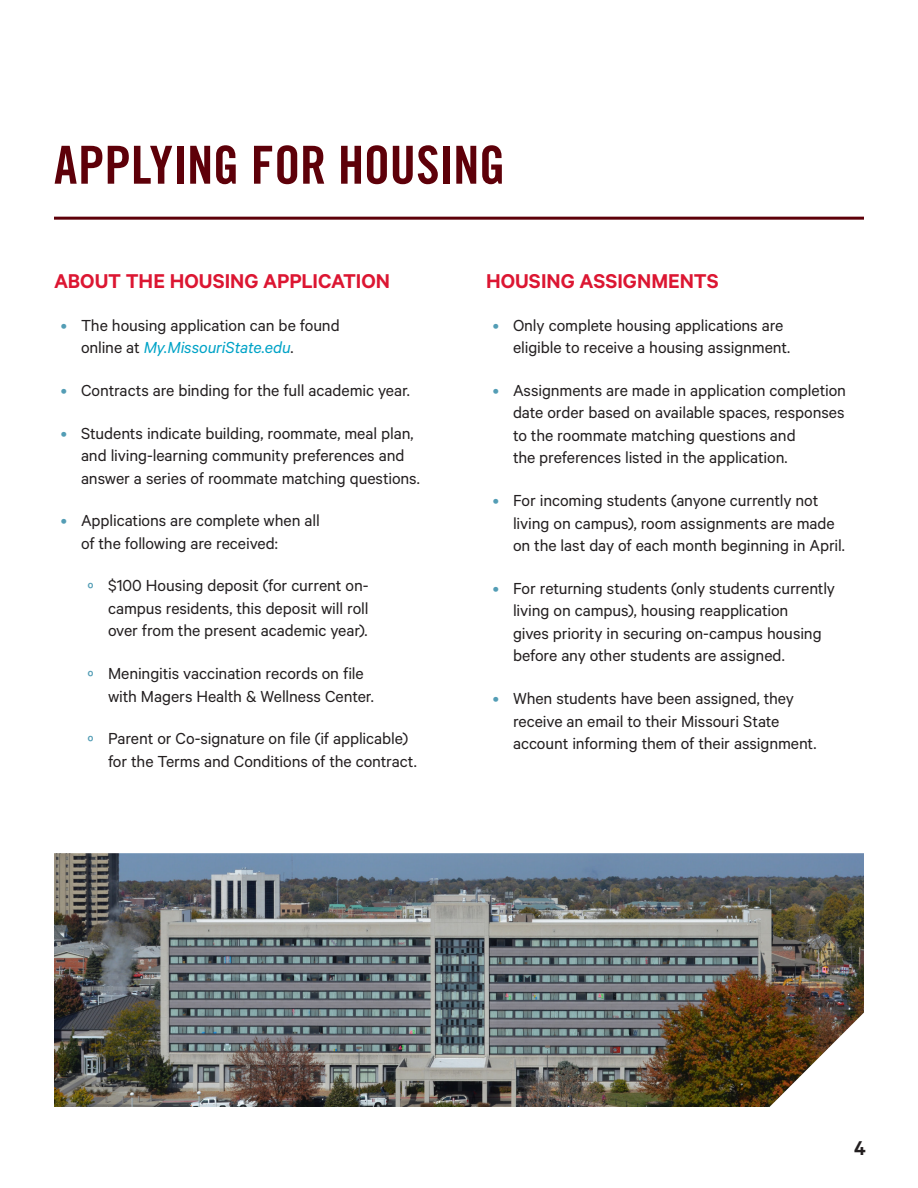
<style>
.page{position:relative;width:918px;height:1188px;background:#fff}
.page>*{position:absolute;margin:0;border:0;box-sizing:border-box;transform-origin:0 0}
.Header_1{font:52.5px "Trade Gothic LT Pro Bd Cn 20";letter-spacing:-.005em;color:#5e0009}
.Header_2{font:600 22.5px "Calibre";color:#dc1632}
.Header_2-2{font:600 22.5px "Calibre";color:#231f20}
.t1{font:18px/22.5px "Calibre";letter-spacing:-.005em;color:#231f20}
.s1{color:#539db5}
.s2{font-style:italic;color:#00a3c7}
</style>
<div class="page">
<hr style="left:54px;top:217px;width:810px;height:3px;background:#5e0009">
<img style="left:54px;top:853px;width:810px;height:254px">
<p class="Header_1" style="left:54px;top:133px;width:453px">APPLYING FOR HOUSING</p>
<p class="Header_2" style="left:54px;top:268px;width:338px">ABOUT THE HOUSING APPLICATION</p>
<p class="t1" style="left:81px;top:313px;width:260px;text-indent:-20px"><span class="s1">•</span> The housing application can be found online at <span class="s2">My.MissouriState.edu</span>.</p>
<p class="t1" style="left:61px;top:378px;width:351px"><span class="s1">•</span> Contracts are binding for the full academic year.</p>
<p class="t1" style="left:81px;top:421px;width:340px;text-indent:-20px"><span class="s1">•</span> Students indicate building, roommate, meal plan, and living-learning community preferences and answer a series of roommate matching questions.</p>
<p class="t1" style="left:81px;top:509px;width:240px;text-indent:-20px"><span class="s1">•</span> Applications are complete when all of the following are received:</p>
<p class="t1" style="left:108px;top:574px;width:262px;text-align:justify;text-indent:-20px"><span class="s1">º</span> $100 Housing deposit (for current on&shy;campus residents, this deposit will roll over from the present academic year).</p>
<p class="t1" style="left:108px;top:662px;width:267px;text-indent:-20px"><span class="s1">º</span> Meningitis vaccination records on file with Magers Health &amp; Wellness Center.</p>
<p class="t1" style="left:108px;top:727px;width:310px;text-indent:-20px"><span class="s1">º</span> Parent or Co-signature on file (if applicable) for the Terms and Conditions of the contract.</p>
<p class="Header_2" style="left:486px;top:268px;width:234px">HOUSING ASSIGNMENTS</p>
<p class="t1" style="left:513px;top:313px;width:279px;text-indent:-20px"><span class="s1">•</span> Only complete housing applications are eligible to receive a housing assignment.</p>
<p class="t1" style="left:513px;top:378px;width:334px;text-indent:-20px"><span class="s1">•</span> Assignments are made in application completion date order based on available spaces, responses to the roommate matching questions and<br>the preferences listed in the application.</p>
<p class="t1" style="left:513px;top:489px;width:334px;text-indent:-20px"><span class="s1">•</span> For incoming students (anyone currently not living on campus), room assignments are made on the last day of each month beginning in April.</p>
<p class="t1" style="left:513px;top:576px;width:324px;text-indent:-20px"><span class="s1">•</span> For returning students (only students currently living on campus), housing reapplication<br>gives priority in securing on-campus housing before any other students are assigned.</p>
<p class="t1" style="left:513px;top:687px;width:305px;text-indent:-20px"><span class="s1">•</span> When students have been assigned, they receive an email to their Missouri State account informing them of their assignment.</p>
<p class="Header_2-2" style="left:854px;top:1135px;width:13px">4</p>
</div>
